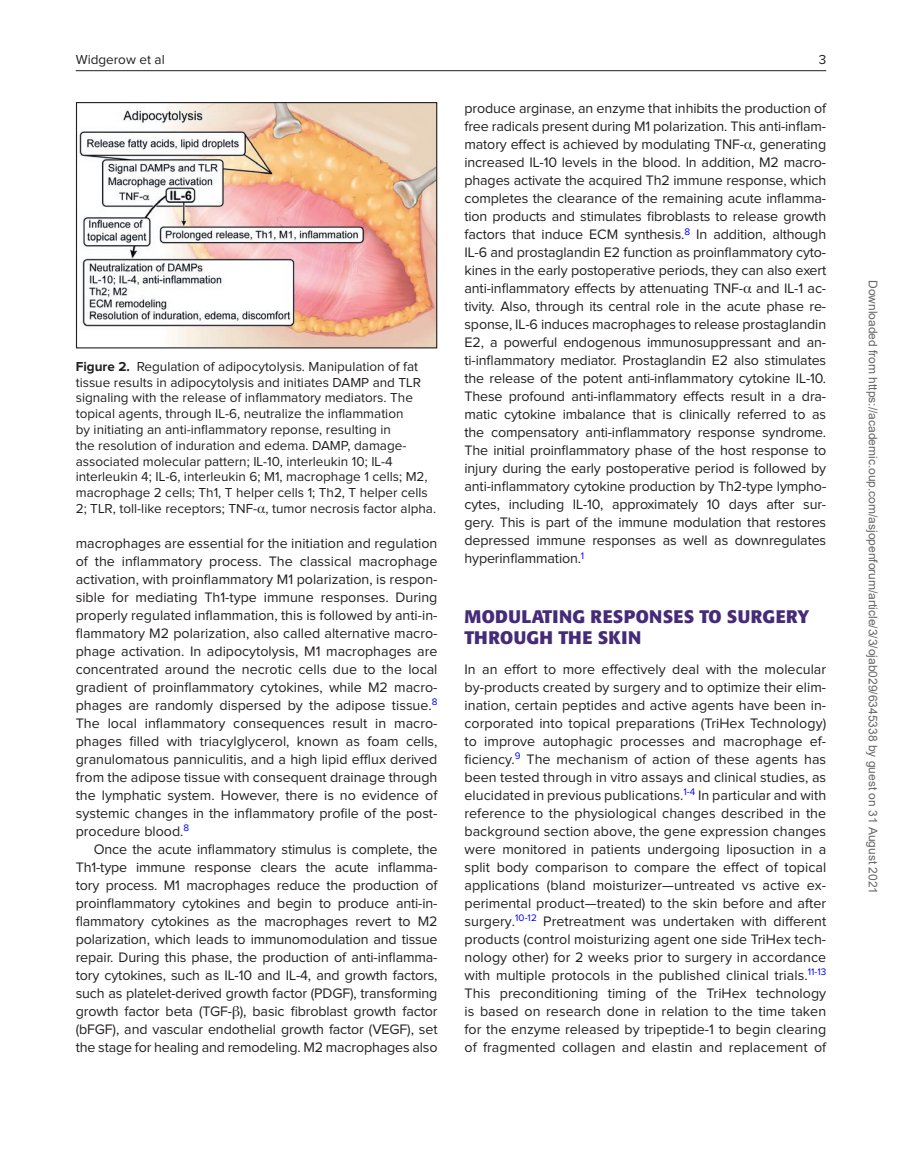
<style>
.page{position:relative;width:902px;height:1174px;background:#fff}
.page>*{position:absolute;margin:0;border:0;box-sizing:border-box;transform-origin:0 0}
.t1{font:700 18px/21px "Formata";letter-spacing:.02em;color:#462b79}
.t2{font:14.25px/18px "Proxima Nova";letter-spacing:-.005em;color:#231f20;text-align:justify}
.t3{font:13.5px/15.8px "Proxima Nova";color:#231f20}
.t4{font:12px "Arial";color:#666}
.s1{font-weight:700}
.s2{font-family:"Gandhari Unicode"}
</style>
<div class="page">
<hr style="left:76px;top:70px;width:750px;height:1px;background:#231f20">
<img style="left:79px;top:104px;width:356px;height:242px">
<div style="left:76px;top:102px;width:361px;height:246px;border:1px solid #231f20"></div>
<p class="t3" style="left:76px;top:52px;width:90px">Widgerow et al</p>
<p class="t3" style="left:818px;top:52px;width:9px">3</p>
<p class="t3" style="left:76px;top:359px;width:362px"><span class="s1">Figure 2.</span> Regulation of adipocytolysis. Manipulation of fat tissue results in adipocytolysis and initiates DAMP and TLR signaling with the release of inflammatory mediators. The topical agents, through IL-6, neutralize the inflammation<br>by initiating an anti-inflammatory reponse, resulting in<br>the resolution of induration and edema. DAMP, damage&shy;associated molecular pattern; IL-10, interleukin 10; IL-4 interleukin 4; IL-6, interleukin 6; M1, macrophage 1 cells; M2, macrophage 2 cells; Th1, T helper cells 1; Th2, T helper cells 2; TLR, toll-like receptors; TNF-<span class="s2">α</span>, tumor necrosis factor alpha.</p>
<p class="t2" style="left:76px;top:534px;width:363px">macrophages are essential for the initiation and regulation of the inflammatory process. The classical macrophage activation, with proinflammatory M1 polarization, is respon&shy;sible for mediating Th1-type immune responses. During properly regulated inflammation, this is followed by anti-in&shy;flammatory M2 polarization, also called alternative macro&shy;phage activation. In adipocytolysis, M1 macrophages are concentrated around the necrotic cells due to the local gradient of proinflammatory cytokines, while M2 macro&shy;phages are randomly dispersed by the adipose tissue.<sup>8<br></sup>The local inflammatory consequences result in macro&shy;phages filled with triacylglycerol, known as foam cells, granulomatous panniculitis, and a high lipid efflux derived from the adipose tissue with consequent drainage through the lymphatic system. However, there is no evidence of systemic changes in the inflammatory profile of the post&shy;procedure blood.<sup>8</sup></p>
<p class="t2" style="left:76px;top:840px;width:363px;text-indent:18px">Once the acute inflammatory stimulus is complete, the Th1-type immune response clears the acute inflamma&shy;tory process. M1 macrophages reduce the production of proinflammatory cytokines and begin to produce anti-in&shy;flammatory cytokines as the macrophages revert to M2 polarization, which leads to immunomodulation and tissue repair. During this phase, the production of anti-inflamma&shy;tory cytokines, such as IL-10 and IL-4, and growth factors, such as platelet-derived growth factor (PDGF), transforming growth factor beta (TGF-<span class="s2">β</span>), basic fibroblast growth factor (bFGF), and vascular endothelial growth factor (VEGF), set the stage for healing and remodeling. M2 macrophages also</p>
<p class="t2" style="left:464px;top:100px;width:363px">produce arginase, an enzyme that inhibits the production of free radicals present during M1 polarization. This anti-inflam&shy;matory effect is achieved by modulating TNF-<span class="s2">α</span>, generating increased IL-10 levels in the blood. In addition, M2 macro&shy;phages activate the acquired Th2 immune response, which completes the clearance of the remaining acute inflamma&shy;tion products and stimulates fibroblasts to release growth factors that induce ECM synthesis.<sup>8</sup> In addition, although IL-6 and prostaglandin E2 function as proinflammatory cyto&shy;kines in the early postoperative periods, they can also exert anti-inflammatory effects by attenuating TNF-<span class="s2">α</span> and IL-1 ac&shy;tivity. Also, through its central role in the acute phase re&shy;sponse, IL-6 induces macrophages to release prostaglandin E2, a powerful endogenous immunosuppressant and an&shy;ti-inflammatory mediator. Prostaglandin E2 also stimulates the release of the potent anti-inflammatory cytokine IL-10.<br>These profound anti-inflammatory effects result in a dra&shy;matic cytokine imbalance that is clinically referred to as the compensatory anti-inflammatory response syndrome.<br>The initial proinflammatory phase of the host response to injury during the early postoperative period is followed by anti-inflammatory cytokine production by Th2-type lympho&shy;cytes, including IL-10, approximately 10 days after sur&shy;gery. This is part of the immune modulation that restores depressed immune responses as well as downregulates hyperinflammation.<sup>1</sup></p>
<p class="t1" style="left:464px;top:605px;width:346px">MODULATING RESPONSES TO SURGERY<br>THROUGH THE SKIN</p>
<p class="t2" style="left:464px;top:660px;width:363px">In an effort to more effectively deal with the molecular by-products created by surgery and to optimize their elim&shy;ination, certain peptides and active agents have been in&shy;corporated into topical preparations (TriHex Technology) to improve autophagic processes and macrophage ef&shy;ficiency.<sup>9</sup> The mechanism of action of these agents has been tested through in vitro assays and clinical studies, as elucidated in previous publications.<sup>1-4</sup> In particular and with reference to the physiological changes described in the background section above, the gene expression changes were monitored in patients undergoing liposuction in a split body comparison to compare the effect of topical applications (bland moisturizer—untreated vs active ex&shy;perimental product—treated) to the skin before and after surgery.<sup>10-12</sup> Pretreatment was undertaken with different products (control moisturizing agent one side TriHex tech&shy;nology other) for 2 weeks prior to surgery in accordance with multiple protocols in the published clinical trials.<sup>11-13<br></sup>This preconditioning timing of the TriHex technology is based on research done in relation to the time taken for the enzyme released by tripeptide-1 to begin clearing of fragmented collagen and elastin and replacement of</p>
<p class="t4" style="left:877px;top:280px;width:616px;rotate:90deg">Downloaded from https://academic.oup.com/asjopenforum/article/3/3/ojab029/6345338 by guest on 31 August 2021</p>
</div>
